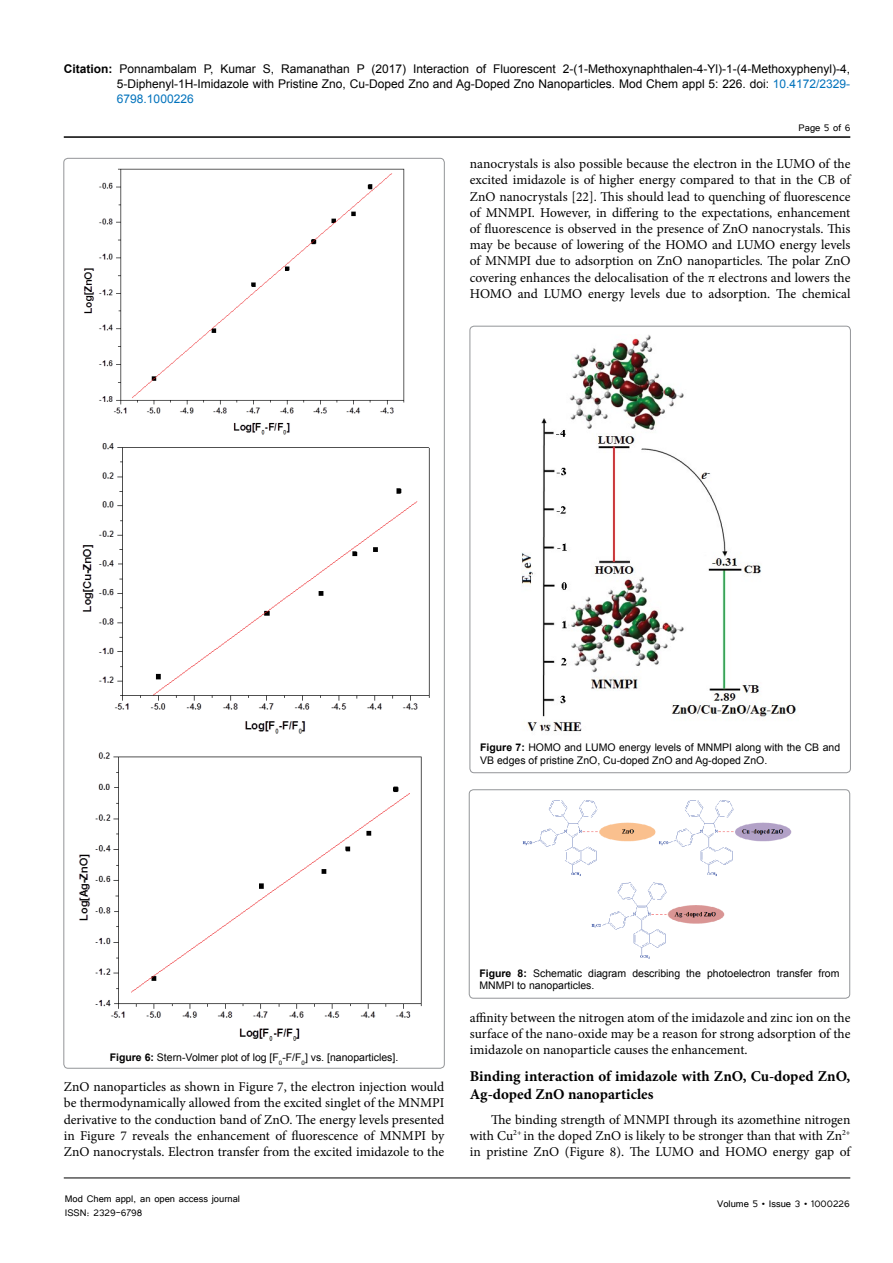
<style>
.page{position:relative;width:893px;height:1263px;background:#fff}
.page>*{position:absolute;margin:0;border:0;box-sizing:border-box;transform-origin:0 0}
.t1{font:700 15px/18px "Minion Pro";color:#000}
.t2{font:13.5px/16.2px "Minion Pro";color:#000;text-align:justify}
.t3{font:12px/15px "Arial";color:#000;text-align:justify}
.t4{font:12px/14.4px "Tunga";color:#000}
.t5{font:10.5px/12.6px "Arial";color:#000}
.s1{font-weight:700}
.s2{color:#0072bc}
.s3{font-style:italic}
</style>
<div class="page">
<hr style="left:64px;top:1178px;width:786px;height:1px;background:#000">
<hr style="left:64px;top:136px;width:786px;height:2px;background:#000">
<img style="left:522px;top:335px;width:275px;height:397px">
<div style="left:469px;top:790px;width:381px;height:208px;border:1px solid #939598;border-radius:4px"></div>
<img style="left:522px;top:800px;width:270px;height:159px">
<img style="left:84px;top:168px;width:321px;height:267px">
<img style="left:82px;top:443px;width:347px;height:291px">
<img style="left:79px;top:752px;width:343px;height:289px">
<p class="t3" style="left:117px;top:61px;width:735px;text-indent:-53px"><span class="s1">Citation:</span> Ponnambalam P, Kumar S, Ramanathan P (2017) Interaction of Fluorescent 2-(1-Methoxynaphthalen-4-Yl)-1-(4-Methoxyphenyl)-4, 5-Diphenyl-1H-Imidazole with Pristine Zno, Cu-Doped Zno and Ag-Doped Zno Nanoparticles. Mod Chem appl 5: 226. doi: <span class="s2">10.4172/2329- 6798.1000226</span></p>
<p class="t4" style="left:799px;top:119px;width:53px">Page 5 of 6</p>
<p class="t2" style="left:470px;top:156px;width:382px">nanocrystals is also possible because the electron in the LUMO of the excited imidazole is of higher energy compared to that in the CB of ZnO nanocrystals [22]. This should lead to quenching of fluorescence of MNMPI. However, in differing to the expectations, enhancement of fluorescence is observed in the presence of ZnO nanocrystals. This may be because of lowering of the HOMO and LUMO energy levels of MNMPI due to adsorption on ZnO nanoparticles. The polar ZnO covering enhances the delocalisation of the π electrons and lowers the HOMO and LUMO energy levels due to adsorption. The chemical</p>
<p class="t5" style="left:480px;top:741px;width:362px"><span class="s1">Figure 7:</span> HOMO and LUMO energy levels of MNMPI along with the CB and<br>VB edges of pristine ZnO, Cu-doped ZnO and Ag-doped ZnO.</p>
<p class="t5" style="left:110px;top:1051px;width:290px"><span class="s1">Figure 6:</span> Stern-Volmer plot of log [F<sub>0</sub>-F/F<sub>0</sub>] vs<span class="s3">.</span> [nanoparticles].</p>
<p class="t2" style="left:64px;top:1079px;width:382px">ZnO nanoparticles as shown in Figure 7, the electron injection would be thermodynamically allowed from the excited singlet of the MNMPI derivative to the conduction band of ZnO. The energy levels presented in Figure 7 reveals the enhancement of fluorescence of MNMPI by ZnO nanocrystals. Electron transfer from the excited imidazole to the</p>
<p class="t4" style="left:65px;top:1190px;width:177px">Mod Chem appl, an open access journal<br>ISSN: 2329-6798</p>
<p class="t5" style="left:479px;top:967px;width:362px"><span class="s1">Figure 8:</span> Schematic diagram describing the photoelectron transfer from<br>MNMPI to nanoparticles.</p>
<p class="t2" style="left:470px;top:1009px;width:382px">affinity between the nitrogen atom of the imidazole and zinc ion on the surface of the nano-oxide may be a reason for strong adsorption of the imidazole on nanoparticle causes the enhancement.</p>
<p class="t1" style="left:470px;top:1067px;width:382px">Binding interaction of imidazole with ZnO, Cu-doped ZnO,<br>Ag-doped ZnO nanoparticles</p>
<p class="t2" style="left:470px;top:1111px;width:382px;text-indent:21px">The binding strength of MNMPI through its azomethine nitrogen with Cu<sup>2+</sup> in the doped ZnO is likely to be stronger than that with Zn<sup>2+ </sup>in pristine ZnO (Figure 8). The LUMO and HOMO energy gap of</p>
<p class="t4" style="left:717px;top:1196px;width:134px">Volume 5 • Issue 3 • 1000226</p>
</div>
